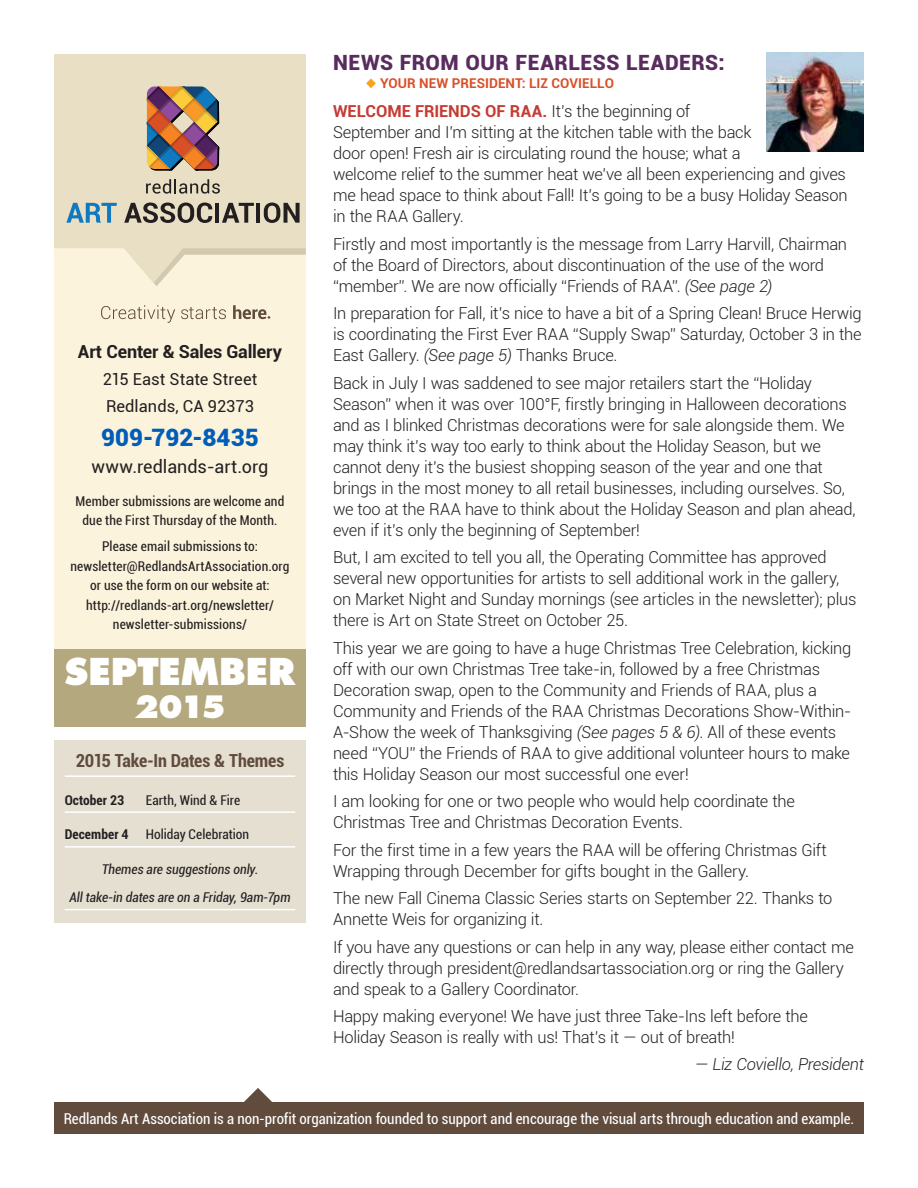
<style>
.page{position:relative;width:918px;height:1188px;background:#fff}
.page>*{position:absolute;margin:0;border:0;box-sizing:border-box;transform-origin:0 0}
.t1{font:800 36px "Futura";color:#fff}
.t2{font:800 30px "Futura";color:#fff}
.t3{font:900 24px "Roboto";letter-spacing:.005em;color:#005db9}
.t4{font:900 21px "Roboto";letter-spacing:.025em;color:#592c5f}
.t5{font:700 condensed 18px "Roboto";letter-spacing:-.01em;color:#604b3c}
.t6{font:700 18px "Roboto";letter-spacing:-.01em;color:#231f20}
.t7{font:18px "Roboto";color:#231f20}
.t8{font:300 16.5px/21px "Roboto";letter-spacing:-.015em;color:#231f20}
.t9{font:16.5px/27px "Roboto";color:#231f20}
.t10{font:italic 300 16.5px "Roboto";letter-spacing:-.02em;color:#231f20}
.t11{font:condensed 15px "Roboto";letter-spacing:-.005em;color:#fff}
.t12{font:condensed 13.5px/19.5px "Roboto";letter-spacing:.01em;color:#231f20;text-align:center}
.t13{font:italic condensed 13.5px/28.2px "Roboto";color:#231f20;text-align:center}
.t14{font:700 13.5px "Roboto";letter-spacing:.005em;color:#d94f27}
.t15{font:700 condensed 13.5px "Roboto";letter-spacing:.005em;color:#231f20}
.s1{color:#faa21b}
.s2{font-weight:700;color:#c43b32}
.s3{font-style:italic}
</style>
<div class="page">
<div style="left:54px;top:243px;width:252px;height:406px;background:#fbf3dc"></div>
<svg style="left:54px;top:54px;width:252px;height:229px;background:#eae1c6"></svg>
<svg style="left:239px;top:1088px;width:38px;height:15px"></svg>
<div style="left:54px;top:1103px;width:810px;height:31px;background:#604b3c"></div>
<svg style="left:146px;top:179px;width:74px;height:15px"></svg>
<svg style="left:66px;top:203px;width:51px;height:20px"></svg>
<svg style="left:124px;top:203px;width:88px;height:20px;background:#8d8678"></svg>
<hr style="left:215px;top:203px;width:4px;height:20px;background:#231f20">
<svg style="left:222px;top:203px;width:32px;height:20px"></svg>
<hr style="left:256px;top:203px;width:4px;height:20px;background:#231f20">
<svg style="left:264px;top:203px;width:36px;height:20px"></svg>
<svg style="left:147px;top:86px;width:72px;height:85px;background:#977160"></svg>
<svg style="left:101px;top:305px;width:170px;height:18px"></svg>
<div style="left:54px;top:649px;width:252px;height:77px;background:#b4a87e"></div>
<div style="left:54px;top:740px;width:252px;height:182px;background:#e4dfd0"></div>
<hr style="left:65px;top:775px;width:230px;height:2px;background:#fff">
<hr style="left:65px;top:811px;width:230px;height:2px;background:#fff">
<hr style="left:65px;top:846px;width:230px;height:2px;background:#fff">
<hr style="left:65px;top:909px;width:230px;height:1px;background:#fff">
<img style="left:767px;top:53px;width:97px;height:98px">
<p class="t6" style="left:78px;top:339px;width:206px">ART CENTER &amp; SALES GALLERY</p>
<p class="t9" style="left:103px;top:365px;width:156px">215 East State Street<br>Redlands, CA 92373</p>
<h3 class="t3" style="left:101px;top:420px;width:159px">909-792-8435</h3>
<p class="t7" style="left:91px;top:454px;width:179px">www.redlands-art.org</p>
<p class="t12" style="left:76px;top:491px;width:210px">Member submissions are welcome and due the First Thursday of the Month.</p>
<p class="t12" style="left:71px;top:536px;width:220px">Please email submissions to: newsletter@RedlandsArtAssociation.org or use the form on our website at: http://redlands-art.org/newsletter/ newsletter-submissions/</p>
<h1 class="t1" style="left:65px;top:650px;width:232px">SEPTEMBER</h1>
<h2 class="t2" style="left:134px;top:689px;width:93px">2015</h2>
<p class="t5" style="left:76px;top:748px;width:210px">2015 Take-In Dates &amp; Themes</p>
<p class="t15" style="left:65px;top:790px;width:61px">October 23</p>
<p class="t12" style="left:146px;top:790px;width:96px">Earth, Wind &amp; Fire</p>
<p class="t15" style="left:65px;top:825px;width:65px">December 4</p>
<p class="t12" style="left:146px;top:824px;width:105px">Holiday Celebration</p>
<p class="t13" style="left:69px;top:855px;width:223px">Themes are suggestions only.<br>All take-in dates are on a Friday, 9am-7pm</p>
<p class="t4" style="left:333px;top:47px;width:393px">NEWS FROM OUR FEARLESS LEADERS:</p>
<p class="t14" style="left:366px;top:73px;width:249px"><span class="s1">◆</span> YOUR NEW PRESIDENT: LIZ COVIELLO</p>
<p class="t8" style="left:333px;top:100px;width:516px"><span class="s2">WELCOME FRIENDS OF RAA.</span> It’s the beginning of<br>September and I’m sitting at the kitchen table with the back<br>door open! Fresh air is circulating round the house; what a<br>welcome relief to the summer heat we’ve all been experiencing and gives me head space to think about Fall! It’s going to be a busy Holiday Season in the RAA Gallery.</p>
<p class="t8" style="left:333px;top:233px;width:516px">Firstly and most importantly is the message from Larry Harvill, Chairman of the Board of Directors, about discontinuation of the use of the word “member”. We are now officially “Friends of RAA”. <span class="s3">(See page 2)</span></p>
<p class="t8" style="left:333px;top:302px;width:530px;text-align:justify">In preparation for Fall, it’s nice to have a bit of a Spring Clean! Bruce Herwig is coordinating the First Ever RAA “Supply Swap” Saturday, October 3 in the East Gallery. <span class="s3">(See page 5)</span> Thanks Bruce.</p>
<p class="t8" style="left:333px;top:372px;width:524px">Back in July I was saddened to see major retailers start the “Holiday Season” when it was over 100°F, firstly bringing in Halloween decorations and as I blinked Christmas decorations were for sale alongside them. We may think it’s way too early to think about the Holiday Season, but we cannot deny it’s the busiest shopping season of the year and one that brings in the most money to all retail businesses, including ourselves. So, we too at the RAA have to think about the Holiday Season and plan ahead, even if it’s only the beginning of September!</p>
<p class="t8" style="left:333px;top:546px;width:525px">But, I am excited to tell you all, the Operating Committee has approved several new opportunities for artists to sell additional work in the gallery, on Market Night and Sunday mornings (see articles in the newsletter); plus there is Art on State Street on October 25.</p>
<p class="t8" style="left:333px;top:637px;width:520px">This year we are going to have a huge Christmas Tree Celebration, kicking off with our own Christmas Tree take-in, followed by a free Christmas Decoration swap, open to the Community and Friends of RAA, plus a Community and Friends of the RAA Christmas Decorations Show-Within-A-Show the week of Thanksgiving <span class="s3">(See pages 5 &amp; 6)</span>. All of these events need “YOU” the Friends of RAA to give additional volunteer hours to make this Holiday Season our most successful one ever!</p>
<p class="t8" style="left:333px;top:790px;width:463px">I am looking for one or two people who would help coordinate the<br>Christmas Tree and Christmas Decoration Events.</p>
<p class="t8" style="left:333px;top:839px;width:495px">For the first time in a few years the RAA will be offering Christmas Gift<br>Wrapping through December for gifts bought in the Gallery.</p>
<p class="t8" style="left:333px;top:887px;width:501px">The new Fall Cinema Classic Series starts on September 22. Thanks to<br>Annette Weis for organizing it.</p>
<p class="t8" style="left:333px;top:936px;width:522px">If you have any questions or can help in any way, please either contact me directly through president@redlandsartassociation.org or ring the Gallery and speak to a Gallery Coordinator.</p>
<p class="t8" style="left:333px;top:1005px;width:477px">Happy making everyone! We have just three Take-Ins left before the<br>Holiday Season is really with us! That’s it — out of breath!</p>
<p class="t10" style="left:695px;top:1053px;width:171px">— Liz Coviello, President</p>
<p class="t11" style="left:64px;top:1108px;width:792px">Redlands Art Association is a non-profit organization founded to support and encourage the visual arts through education and example.</p>
</div>
